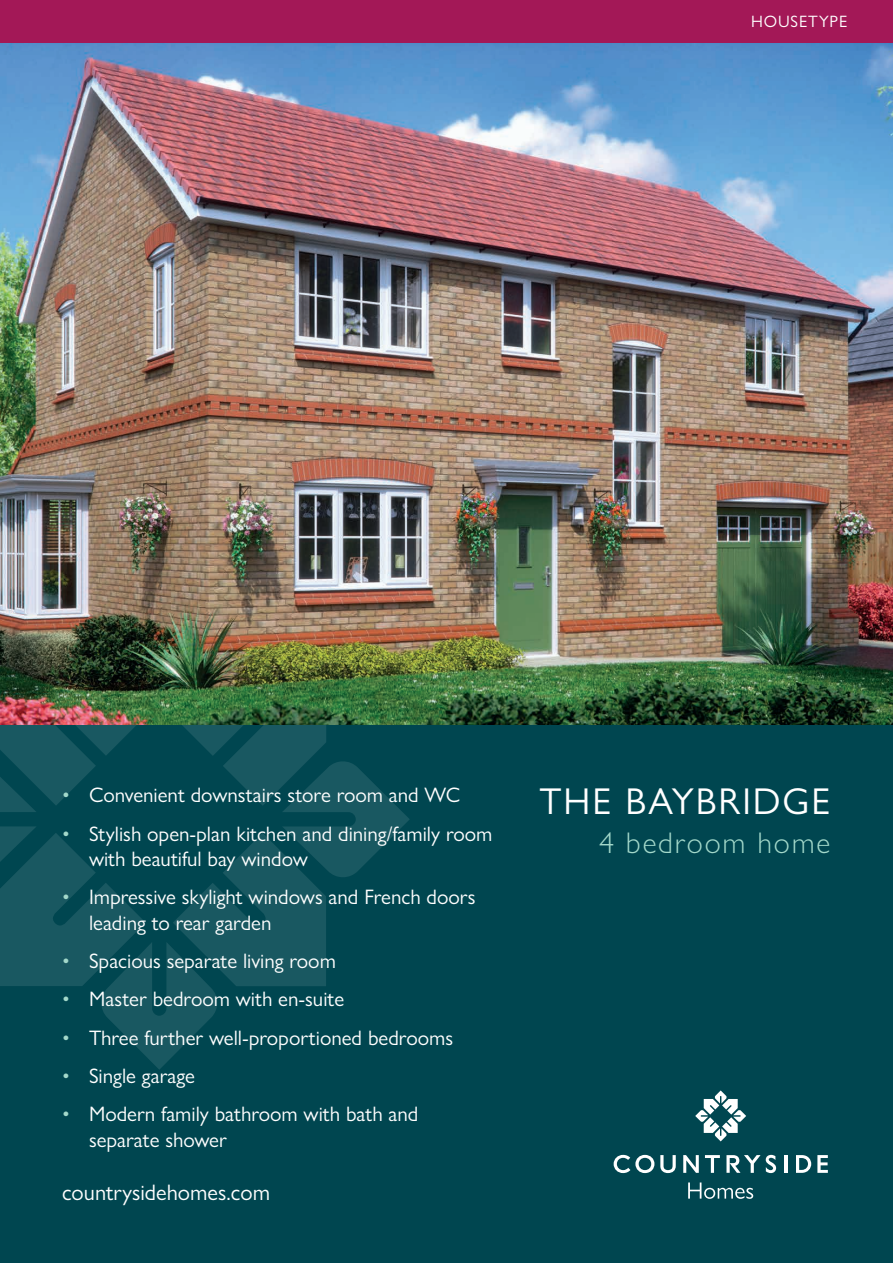
<style>
.page{position:relative;width:893px;height:1263px;background:#fff}
.page>*{position:absolute;margin:0;border:0;box-sizing:border-box;transform-origin:0 0}
.Housetype_name{font:37.5px "Gill Sans Nova";letter-spacing:.05em;color:#fff}
.bed_home{font:300 30px "Gill Sans Nova";letter-spacing:.06em;color:#a3d8ca}
.web_address{font:22.5px "Gill Sans Nova";color:#fff}
.t1{font:21px/25.5px "Gill Sans Nova";color:#fff}
.t2{font:16.5px "Gill Sans Nova";letter-spacing:.05em;color:#fff}
.s1{color:#a3d8ca}
</style>
<div class="page">
<img style="left:0;top:43px;width:893px;height:682px">
<div style="left:0;top:725px;width:893px;height:538px;background:#004650"></div>
<div style="left:0;top:0;width:893px;height:43px;background:#a31857"></div>
<svg style="left:688px;top:1182px;width:65px;height:17px"></svg>
<svg style="left:660px;top:1155px;width:16px;height:18px"></svg>
<svg style="left:683px;top:1155px;width:16px;height:18px"></svg>
<svg style="left:705px;top:1155px;width:15px;height:18px"></svg>
<svg style="left:766px;top:1155px;width:10px;height:18px"></svg>
<hr style="left:784px;top:1155px;width:3px;height:18px;background:#fff">
<svg style="left:796px;top:1155px;width:15px;height:18px"></svg>
<svg style="left:817px;top:1155px;width:11px;height:18px"></svg>
<svg style="left:614px;top:1155px;width:40px;height:18px"></svg>
<svg style="left:726px;top:1155px;width:34px;height:18px"></svg>
<svg style="left:695px;top:1090px;width:51px;height:51px"></svg>
<svg style="left:0;top:725px;width:410px;height:345px"></svg>
<p class="t2" style="left:751px;top:11px;width:98px">HOUSETYPE</p>
<p class="t1" style="left:62px;top:782px;width:400px"><span class="s1">•</span> Convenient downstairs store room and WC</p>
<p class="t1" style="left:89px;top:820px;width:405px;text-indent:-27px"><span class="s1">•</span> Stylish open-plan kitchen and dining/family room with beautiful bay window</p>
<p class="t1" style="left:89px;top:884px;width:388px;text-indent:-27px"><span class="s1">•</span> Impressive skylight windows and French doors leading to rear garden</p>
<p class="t1" style="left:62px;top:948px;width:275px"><span class="s1">•</span> Spacious separate living room</p>
<p class="t1" style="left:62px;top:986px;width:284px"><span class="s1">•</span> Master bedroom with en-suite</p>
<p class="t1" style="left:62px;top:1024px;width:393px"><span class="s1">•</span> Three further well-proportioned bedrooms</p>
<p class="t1" style="left:62px;top:1063px;width:134px"><span class="s1">•</span> Single garage</p>
<p class="t1" style="left:89px;top:1101px;width:331px;text-indent:-27px"><span class="s1">•</span> Modern family bathroom with bath and separate shower</p>
<p class="web_address" style="left:62px;top:1178px;width:209px">countrysidehomes.com</p>
<p class="Housetype_name" style="left:540px;top:779px;width:292px">THE BAYBRIDGE</p>
<p class="bed_home" style="left:599px;top:825px;width:233px">4 bedroom home</p>
</div>
